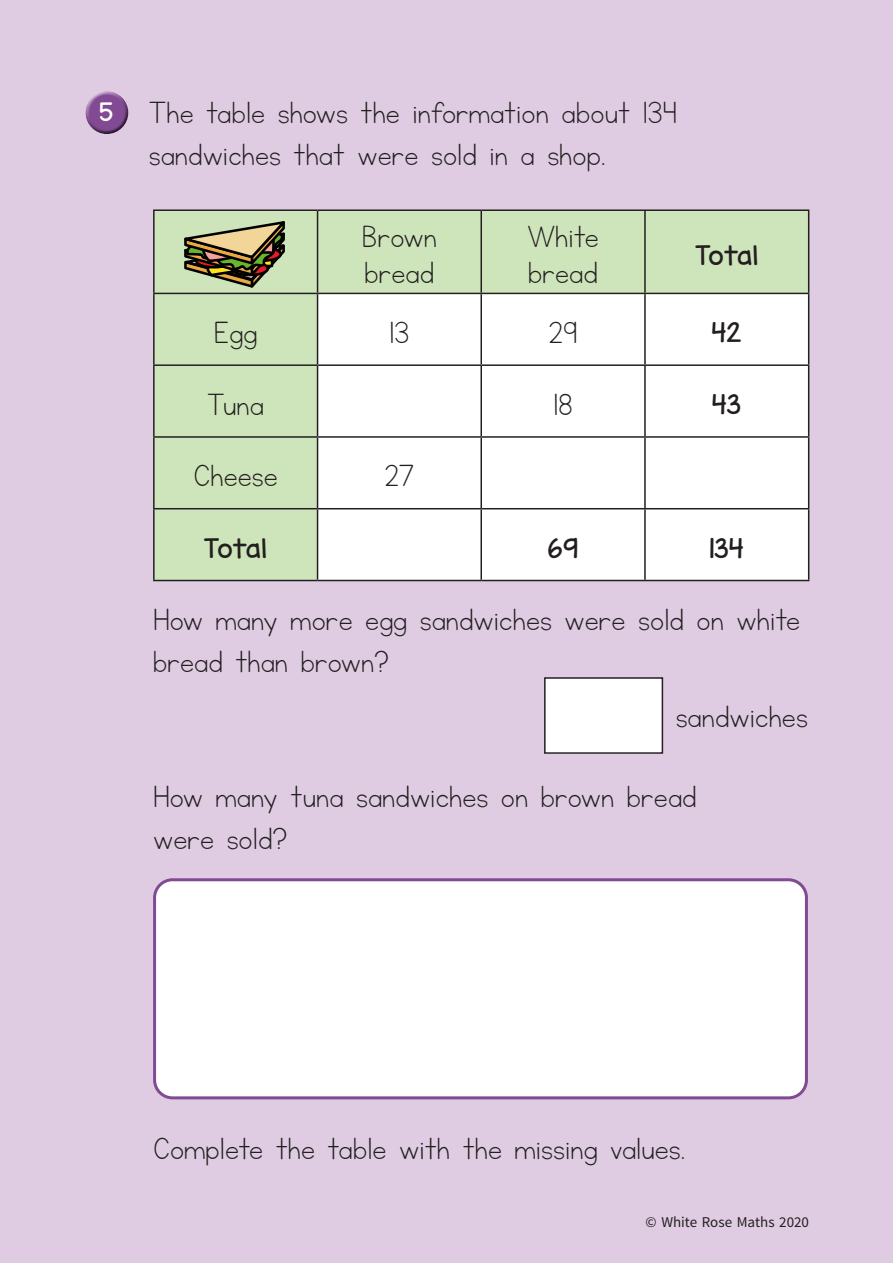
<style>
.page{position:relative;width:893px;height:1263px;background:#dfcce3}
.page>*{position:absolute;margin:0;border:0;box-sizing:border-box;transform-origin:0 0}
.Year_5_HL_Body_Text{font:36px/42px "KG Neatly Printed";color:#231f20}
.Year_5_HL_Rubric{font:36px/42px "KG Neatly Printed";color:#231f20}
.Year_5_HL_box_number{font:36px/36px "KG Neatly Printed";color:#231f20}
.Year_5_HL_box_number-2{font:24px "KG Miss Kindy Chunky";color:#231f20}
.Year_5_HL_Rubric_Num{font:22.5px "KG Miss Kindy Chunky";color:#fff}
.Year_5_HL_Body_Text-2{font:15px "Source Sans Pro";color:#231f20}
</style>
<div class="page">
<div style="left:85px;top:91px;width:44px;height:34px;background:#fff;opacity:.75"></div>
<div style="left:85px;top:98px;width:45px;height:38px;background:#231f20;opacity:.75"></div>
<div style="left:155px;top:211px;width:653px;height:369px;background:#cee5bb"></div>
<div style="left:318px;top:294px;width:490px;height:286px;background:#fff"></div>
<hr style="left:318px;top:209px;width:163px;height:2px;background:#231f20">
<hr style="left:481px;top:209px;width:164px;height:2px;background:#231f20">
<hr style="left:480px;top:211px;width:2px;height:82px;background:#231f20">
<hr style="left:645px;top:209px;width:164px;height:2px;background:#231f20">
<hr style="left:644px;top:211px;width:2px;height:82px;background:#231f20">
<hr style="left:808px;top:211px;width:1px;height:82px;background:#231f20">
<hr style="left:318px;top:293px;width:163px;height:1px;background:#231f20">
<hr style="left:481px;top:293px;width:164px;height:1px;background:#231f20">
<hr style="left:480px;top:294px;width:2px;height:70px;background:#231f20">
<hr style="left:645px;top:293px;width:164px;height:1px;background:#231f20">
<hr style="left:644px;top:294px;width:2px;height:70px;background:#231f20">
<hr style="left:808px;top:294px;width:1px;height:70px;background:#231f20">
<hr style="left:318px;top:364px;width:163px;height:2px;background:#231f20">
<hr style="left:481px;top:364px;width:164px;height:2px;background:#231f20">
<hr style="left:480px;top:366px;width:2px;height:70px;background:#231f20">
<hr style="left:645px;top:364px;width:164px;height:2px;background:#231f20">
<hr style="left:644px;top:366px;width:2px;height:70px;background:#231f20">
<hr style="left:808px;top:366px;width:1px;height:70px;background:#231f20">
<hr style="left:318px;top:436px;width:163px;height:2px;background:#231f20">
<hr style="left:481px;top:436px;width:164px;height:2px;background:#231f20">
<hr style="left:480px;top:438px;width:2px;height:70px;background:#231f20">
<hr style="left:645px;top:436px;width:164px;height:2px;background:#231f20">
<hr style="left:644px;top:438px;width:2px;height:70px;background:#231f20">
<hr style="left:808px;top:438px;width:1px;height:70px;background:#231f20">
<hr style="left:318px;top:508px;width:163px;height:1px;background:#231f20">
<hr style="left:481px;top:508px;width:164px;height:1px;background:#231f20">
<hr style="left:480px;top:509px;width:2px;height:71px;background:#231f20">
<hr style="left:645px;top:508px;width:164px;height:1px;background:#231f20">
<hr style="left:644px;top:509px;width:2px;height:71px;background:#231f20">
<hr style="left:808px;top:509px;width:1px;height:71px;background:#231f20">
<hr style="left:318px;top:580px;width:163px;height:1px;background:#231f20">
<hr style="left:481px;top:580px;width:164px;height:1px;background:#231f20">
<hr style="left:645px;top:580px;width:164px;height:1px;background:#231f20">
<hr style="left:153px;top:209px;width:165px;height:2px;background:#231f20">
<hr style="left:153px;top:211px;width:2px;height:82px;background:#231f20">
<hr style="left:317px;top:211px;width:1px;height:82px;background:#231f20">
<hr style="left:153px;top:293px;width:165px;height:1px;background:#231f20">
<hr style="left:153px;top:294px;width:2px;height:70px;background:#231f20">
<hr style="left:317px;top:294px;width:1px;height:70px;background:#231f20">
<hr style="left:153px;top:364px;width:165px;height:2px;background:#231f20">
<hr style="left:153px;top:366px;width:2px;height:70px;background:#231f20">
<hr style="left:317px;top:366px;width:1px;height:70px;background:#231f20">
<hr style="left:153px;top:436px;width:165px;height:2px;background:#231f20">
<hr style="left:153px;top:438px;width:2px;height:70px;background:#231f20">
<hr style="left:317px;top:438px;width:1px;height:70px;background:#231f20">
<hr style="left:153px;top:508px;width:165px;height:1px;background:#231f20">
<hr style="left:153px;top:509px;width:2px;height:71px;background:#231f20">
<hr style="left:317px;top:509px;width:1px;height:71px;background:#231f20">
<hr style="left:153px;top:580px;width:165px;height:1px;background:#231f20">
<div style="left:545px;top:678px;width:117px;height:75px;background:#fff"></div>
<div style="left:544px;top:677px;width:119px;height:77px;border:2px solid #231f20"></div>
<div style="left:155px;top:880px;width:651px;height:218px;background:#fff;border-radius:18px"></div>
<div style="left:153px;top:878px;width:655px;height:221px;border:3px solid #814a93;border-radius:18px"></div>
<svg style="left:174px;top:216px;width:113px;height:77px;background:#9a9b73"></svg>
<p class="Year_5_HL_Rubric_Num" style="left:100px;top:97px;width:15px">5</p>
<p class="Year_5_HL_Rubric" style="left:149px;top:93px;width:529px">The table shows the information about 134 sandwiches that were sold in a shop.</p>
<p class="Year_5_HL_box_number" style="left:362px;top:220px;width:77px">Brown bread</p>
<p class="Year_5_HL_box_number" style="left:527px;top:220px;width:73px">White bread</p>
<p class="Year_5_HL_box_number-2" style="left:695px;top:239px;width:65px">Total</p>
<p class="Year_5_HL_box_number" style="left:214px;top:316px;width:45px">Egg</p>
<p class="Year_5_HL_box_number" style="left:389px;top:316px;width:21px">13</p>
<p class="Year_5_HL_box_number" style="left:549px;top:316px;width:30px">29</p>
<p class="Year_5_HL_box_number-2" style="left:712px;top:316px;width:32px">42</p>
<p class="Year_5_HL_box_number" style="left:207px;top:387px;width:58px">Tuna</p>
<p class="Year_5_HL_box_number" style="left:553px;top:387px;width:21px">18</p>
<p class="Year_5_HL_box_number-2" style="left:712px;top:388px;width:31px">43</p>
<p class="Year_5_HL_box_number" style="left:194px;top:459px;width:86px">Cheese</p>
<p class="Year_5_HL_box_number" style="left:385px;top:459px;width:31px">27</p>
<p class="Year_5_HL_box_number-2" style="left:204px;top:532px;width:65px">Total</p>
<p class="Year_5_HL_box_number-2" style="left:548px;top:532px;width:32px">69</p>
<p class="Year_5_HL_box_number-2" style="left:710px;top:532px;width:36px">134</p>
<p class="Year_5_HL_Body_Text" style="left:153px;top:600px;width:649px">How many more egg sandwiches were sold on white bread than brown?</p>
<p class="Year_5_HL_Body_Text" style="left:676px;top:696px;width:134px">sandwiches</p>
<p class="Year_5_HL_Body_Text" style="left:153px;top:777px;width:545px">How many tuna sandwiches on brown bread were sold?</p>
<p class="Year_5_HL_Body_Text" style="left:153px;top:1128px;width:534px">Complete the table with the missing values.</p>
<p class="Year_5_HL_Body_Text-2" style="left:646px;top:1213px;width:165px">© White Rose Maths 2020</p>
</div>
